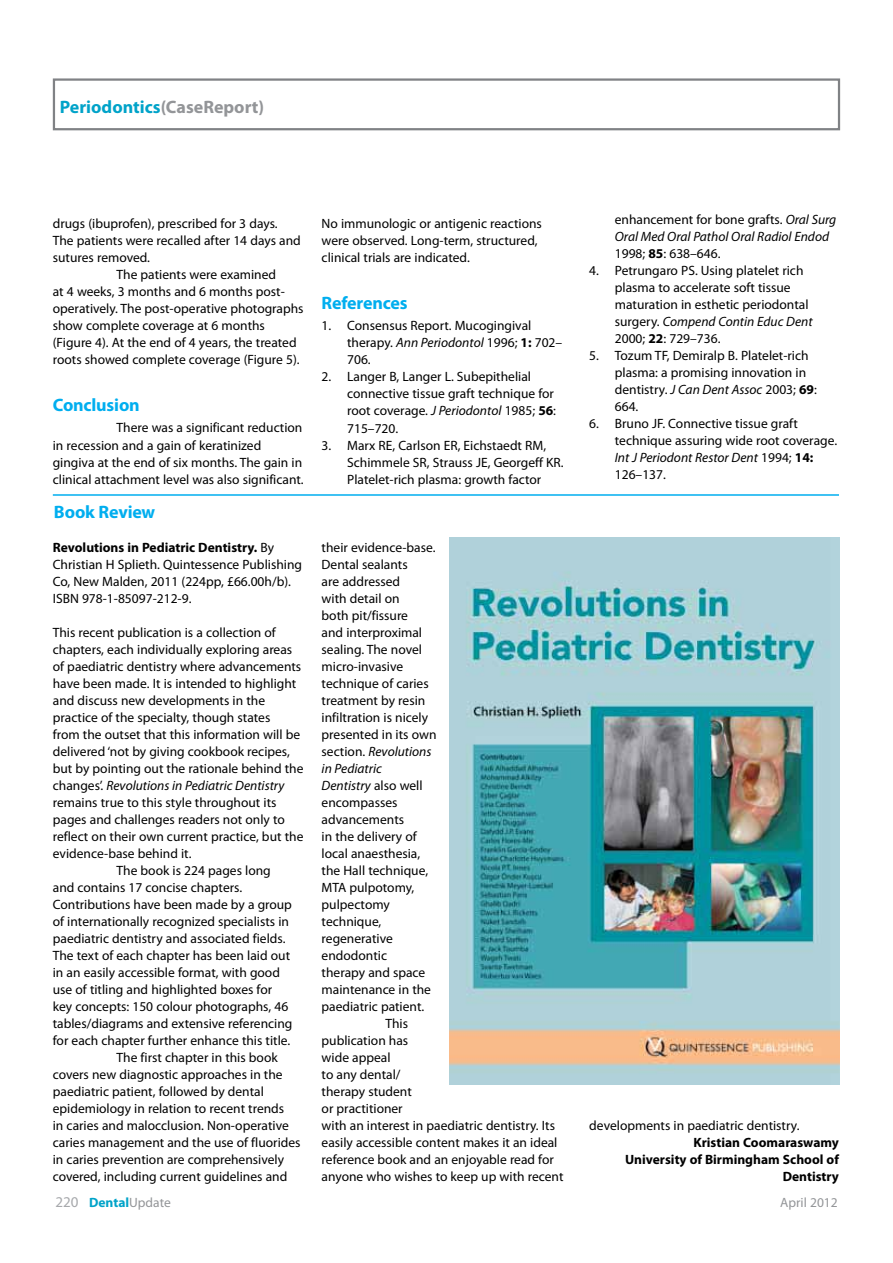
<style>
.page{position:relative;width:893px;height:1263px;background:#fff}
.page>*{position:absolute;margin:0;border:0;box-sizing:border-box;transform-origin:0 0}
.t1{font:700 18px "Myriad Pro";letter-spacing:-.01em;color:#00aeef}
.t2{font:700 18px "Myriad Pro";color:#00a3c9}
.t3{font:13.5px/17px "Myriad Pro";color:#000}
.t4{font:italic 13.5px/17px "Myriad Pro";color:#000}
.t5{font:700 13.5px/17px "Myriad Pro";color:#000;text-align:right}
.t6{font:700 13.5px "Myriad Pro";color:#00a3c9}
.t7{font:13.5px "Myriad Pro";color:#939598}
.s1{color:#939598}
.s2{font-weight:700}
.s3{font-style:normal}
.s4{font-style:italic}
.s5{font-weight:700;font-style:normal}
.s6{font-weight:400;font-size:15px;color:#a7a9ac}
.s7{font-weight:400;color:#939598}
</style>
<div class="page">
<div style="left:53px;top:78px;width:787px;height:52px;border:2px solid #808285"></div>
<hr style="left:53px;top:494px;width:786px;height:2px;background:#00aeef">
<img style="left:450px;top:538px;width:389px;height:547px">
<h1 class="t2" style="left:60px;top:100px;width:206px">Periodontics<span class="s1">(CaseReport)</span></h1>
<p class="t3" style="left:53px;top:216px;width:226px">drugs (ibuprofen), prescribed for 3 days.</p>
<p class="t3" style="left:53px;top:233px;width:249px">The patients were recalled after 14 days and</p>
<p class="t3" style="left:53px;top:250px;width:99px">sutures removed.</p>
<p class="t3" style="left:117px;top:267px;width:161px">The patients were examined</p>
<p class="t3" style="left:53px;top:284px;width:233px">at 4 weeks, 3 months and 6 months post-</p>
<p class="t3" style="left:53px;top:301px;width:252px">operatively. The post-operative photographs</p>
<p class="t3" style="left:53px;top:318px;width:214px">show complete coverage at 6 months</p>
<p class="t3" style="left:53px;top:335px;width:245px">(Figure 4). At the end of 4 years, the treated</p>
<p class="t3" style="left:53px;top:352px;width:248px">roots showed complete coverage (Figure 5).</p>
<h1 class="t1" style="left:53px;top:398px;width:88px">Conclusion</h1>
<p class="t3" style="left:53px;top:420px;width:252px;text-indent:64px">There was a significant reduction in recession and a gain of keratinized gingiva at the end of six months. The gain in clinical attachment level was also significant.</p>
<h1 class="t1" style="left:54px;top:505px;width:103px">Book Review</h1>
<p class="t3" style="left:53px;top:539px;width:251px"><span class="s2">Revolutions in Pediatric Dentistry.</span> By Christian H Splieth. Quintessence Publishing Co, New Malden, 2011 (224pp, £66.00h/b).<br>ISBN 978-1-85097-212-9.</p>
<p class="t3" style="left:53px;top:624px;width:225px">This recent publication is a collection of</p>
<p class="t3" style="left:53px;top:641px;width:241px">chapters, each individually exploring areas</p>
<p class="t3" style="left:53px;top:658px;width:250px">of paediatric dentistry where advancements</p>
<p class="t3" style="left:53px;top:675px;width:245px">have been made. It is intended to highlight</p>
<p class="t3" style="left:53px;top:692px;width:214px">and discuss new developments in the</p>
<p class="t3" style="left:53px;top:710px;width:219px">practice of the specialty, though states</p>
<p class="t3" style="left:53px;top:727px;width:249px">from the outset that this information will be</p>
<p class="t3" style="left:53px;top:744px;width:239px">delivered ‘not by giving cookbook recipes,</p>
<p class="t3" style="left:53px;top:761px;width:252px">but by pointing out the rationale behind the</p>
<p class="t4" style="left:53px;top:778px;width:233px"><span class="s3">changes’.</span> Revolutions in Pediatric Dentistry</p>
<p class="t3" style="left:53px;top:795px;width:225px">remains true to this style throughout its</p>
<p class="t3" style="left:53px;top:812px;width:233px">pages and challenges readers not only to</p>
<p class="t3" style="left:53px;top:829px;width:252px">reflect on their own current practice, but the</p>
<p class="t3" style="left:53px;top:846px;width:140px">evidence-base behind it.</p>
<p class="t3" style="left:117px;top:863px;width:156px">The book is 224 pages long</p>
<p class="t3" style="left:53px;top:880px;width:191px">and contains 17 concise chapters.</p>
<p class="t3" style="left:53px;top:897px;width:241px">Contributions have been made by a group</p>
<p class="t3" style="left:53px;top:914px;width:238px">of internationally recognized specialists in</p>
<p class="t3" style="left:53px;top:931px;width:234px">paediatric dentistry and associated fields.</p>
<p class="t3" style="left:53px;top:948px;width:239px">The text of each chapter has been laid out</p>
<p class="t3" style="left:53px;top:965px;width:229px">in an easily accessible format, with good</p>
<p class="t3" style="left:53px;top:982px;width:221px">use of titling and highlighted boxes for</p>
<p class="t3" style="left:53px;top:999px;width:237px">key concepts: 150 colour photographs, 46</p>
<p class="t3" style="left:53px;top:1016px;width:241px">tables/diagrams and extensive referencing</p>
<p class="t3" style="left:53px;top:1033px;width:239px">for each chapter further enhance this title.</p>
<p class="t3" style="left:117px;top:1050px;width:163px">The first chapter in this book</p>
<p class="t3" style="left:53px;top:1067px;width:231px">covers new diagnostic approaches in the</p>
<p class="t3" style="left:53px;top:1084px;width:213px">paediatric patient, followed by dental</p>
<p class="t3" style="left:53px;top:1101px;width:233px">epidemiology in relation to recent trends</p>
<p class="t3" style="left:53px;top:1118px;width:237px">in caries and malocclusion. Non-operative</p>
<p class="t3" style="left:53px;top:1135px;width:249px">caries management and the use of fluorides</p>
<p class="t3" style="left:53px;top:1152px;width:233px">in caries prevention are comprehensively</p>
<p class="t3" style="left:53px;top:1169px;width:236px">covered, including current guidelines and</p>
<p class="t3" style="left:322px;top:216px;width:222px">No immunologic or antigenic reactions were observed. Long-term, structured, clinical trials are indicated.</p>
<h1 class="t1" style="left:322px;top:296px;width:88px">References</h1>
<p class="t3" style="left:347px;top:318px;width:217px;text-indent:-26px">1. Consensus Report. Mucogingival therapy. <span class="s4">Ann Periodontol</span> 1996; <span class="s2">1:</span> 702–<br>706.</p>
<p class="t3" style="left:347px;top:369px;width:210px;text-indent:-26px">2. Langer B, Langer L. Subepithelial connective tissue graft technique for root coverage. <span class="s4">J Periodontol</span> 1985; <span class="s2">56</span>:<br>715–720.</p>
<p class="t3" style="left:347px;top:437px;width:218px;text-indent:-26px">3. Marx RE, Carlson ER, Eichstaedt RM,<br>Schimmele SR, Strauss JE, Georgeff KR.<br>Platelet-rich plasma: growth factor</p>
<p class="t3" style="left:322px;top:539px;width:115px">their evidence-base.</p>
<p class="t3" style="left:322px;top:556px;width:88px">Dental sealants</p>
<p class="t3" style="left:322px;top:573px;width:80px">are addressed</p>
<p class="t3" style="left:322px;top:590px;width:79px">with detail on</p>
<p class="t3" style="left:322px;top:607px;width:88px">both pit/fissure</p>
<p class="t3" style="left:322px;top:624px;width:102px">and interproximal</p>
<p class="t3" style="left:322px;top:641px;width:102px">sealing. The novel</p>
<p class="t3" style="left:322px;top:658px;width:83px">micro-invasive</p>
<p class="t3" style="left:322px;top:675px;width:109px">technique of caries</p>
<p class="t3" style="left:322px;top:692px;width:105px">treatment by resin</p>
<p class="t3" style="left:322px;top:710px;width:108px">infiltration is nicely</p>
<p class="t3" style="left:322px;top:727px;width:116px">presented in its own</p>
<p class="t4" style="left:322px;top:744px;width:111px"><span class="s3">section.</span> Revolutions</p>
<p class="t4" style="left:322px;top:761px;width:62px">in Pediatric</p>
<p class="t4" style="left:322px;top:778px;width:102px">Dentistry <span class="s3">also well</span></p>
<p class="t3" style="left:322px;top:795px;width:77px">encompasses</p>
<p class="t3" style="left:322px;top:812px;width:84px">advancements</p>
<p class="t3" style="left:322px;top:829px;width:97px">in the delivery of</p>
<p class="t3" style="left:322px;top:846px;width:100px">local anaesthesia,</p>
<p class="t3" style="left:322px;top:863px;width:108px">the Hall technique,</p>
<p class="t3" style="left:322px;top:880px;width:94px">MTA pulpotomy,</p>
<p class="t3" style="left:322px;top:897px;width:70px">pulpectomy</p>
<p class="t3" style="left:322px;top:914px;width:61px">technique,</p>
<p class="t3" style="left:322px;top:931px;width:73px">regenerative</p>
<p class="t3" style="left:322px;top:948px;width:67px">endodontic</p>
<p class="t3" style="left:322px;top:965px;width:105px">therapy and space</p>
<p class="t3" style="left:322px;top:982px;width:111px">maintenance in the</p>
<p class="t3" style="left:322px;top:999px;width:104px">paediatric patient.</p>
<p class="t3" style="left:385px;top:1016px;width:24px">This</p>
<p class="t3" style="left:322px;top:1033px;width:88px">publication has</p>
<p class="t3" style="left:322px;top:1050px;width:70px">wide appeal</p>
<p class="t3" style="left:322px;top:1067px;width:80px">to any dental/</p>
<p class="t3" style="left:322px;top:1084px;width:92px">therapy student</p>
<p class="t3" style="left:322px;top:1101px;width:83px">or practitioner</p>
<p class="t3" style="left:322px;top:1118px;width:235px">with an interest in paediatric dentistry. Its</p>
<p class="t3" style="left:322px;top:1135px;width:237px">easily accessible content makes it an ideal</p>
<p class="t3" style="left:322px;top:1152px;width:234px">reference book and an enjoyable read for</p>
<p class="t3" style="left:322px;top:1169px;width:243px">anyone who wishes to keep up with recent</p>
<p class="t4" style="left:615px;top:212px;width:223px"><span class="s3">enhancement for bone grafts.</span> Oral Surg<br>Oral Med Oral Pathol Oral Radiol Endod<br><span class="s3">1998;</span> <span class="s5">85</span><span class="s3">: 638–646.</span></p>
<p class="t3" style="left:615px;top:263px;width:199px;text-indent:-26px">4. Petrungaro PS. Using platelet rich plasma to accelerate soft tissue maturation in esthetic periodontal surgery. <span class="s4">Compend Contin Educ Dent<br></span>2000; <span class="s2">22</span>: 729–736.</p>
<p class="t3" style="left:615px;top:348px;width:204px;text-indent:-26px">5. Tozum TF, Demiralp B. Platelet-rich plasma: a promising innovation in dentistry. <span class="s4">J Can Dent Assoc</span> 2003; <span class="s2">69</span>:<br>664.</p>
<p class="t3" style="left:615px;top:416px;width:224px;text-indent:-26px">6. Bruno JF. Connective tissue graft technique assuring wide root coverage.<br><span class="s4">Int J Periodont Restor Dent</span> 1994; <span class="s2">14:<br></span>126–137.</p>
<p class="t3" style="left:589px;top:1118px;width:212px">developments in paediatric dentistry.</p>
<p class="t5" style="left:625px;top:1135px;width:215px">Kristian Coomaraswamy<br>University of Birmingham School of<br>Dentistry</p>
<p class="t6" style="left:55px;top:1197px;width:117px"><span class="s6">220</span> Dental<span class="s7">Update</span></p>
<p class="t7" style="left:780px;top:1197px;width:59px">April 2012</p>
</div>
